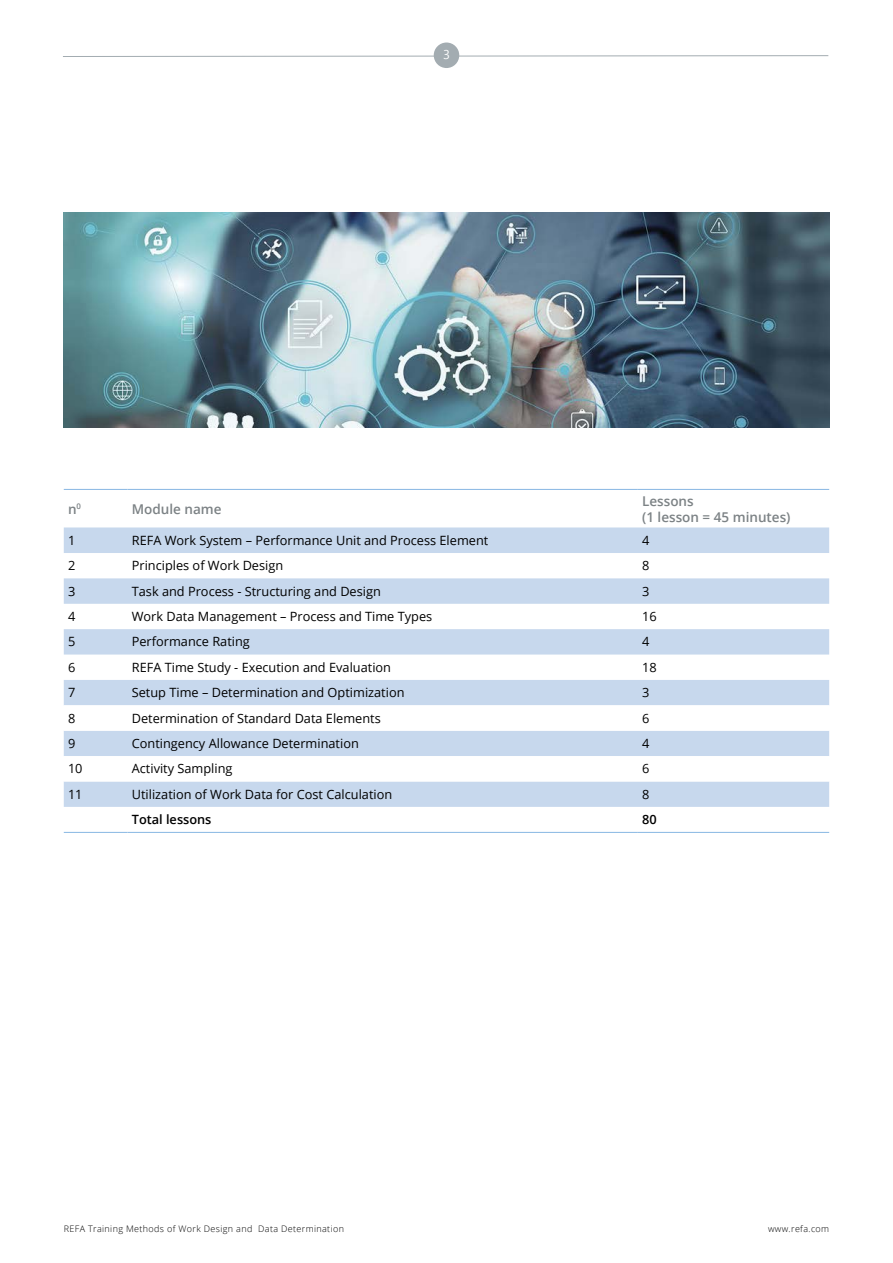
<style>
.page{position:relative;width:893px;height:1263px;background:#fff}
.page>*{position:absolute;margin:0;border:0;box-sizing:border-box;transform-origin:0 0}
.t1{font:600 13.5px/16.2px "Open Sans";color:#7c8285}
.t2{font:12.75px "Open Sans";color:#000}
.t3{font:600 12.75px "Open Sans";color:#000}
.t4{font:12.75px "Segoe UI";color:#fff}
.t5{font:300 9px "Open Sans";letter-spacing:.04em;color:#000}
</style>
<div class="page">
<svg style="left:63px;top:55px;width:766px;height:2px"></svg>
<div style="left:434px;top:43px;width:25px;height:25px;background:#a3acb1;border-radius:50%"></div>
<svg style="left:64px;top:527px;width:765px;height:280px;fill:#c7d8ed"></svg>
<svg style="left:64px;top:705px;width:765px;height:76px"></svg>
<hr style="left:64px;top:489px;width:64px;height:1px;background:#88b7e3">
<hr style="left:128px;top:489px;width:510px;height:1px;background:#88b7e3">
<hr style="left:638px;top:489px;width:191px;height:1px;background:#88b7e3">
<hr style="left:64px;top:832px;width:64px;height:1px;background:#88b7e3">
<hr style="left:128px;top:832px;width:510px;height:1px;background:#88b7e3">
<hr style="left:638px;top:832px;width:191px;height:1px;background:#88b7e3">
<img style="left:64px;top:213px;width:765px;height:214px">
<p class="t4" style="left:443px;top:46px;width:8px">3</p>
<p class="t1" style="left:68px;top:500px;width:15px">n<sup>0</sup></p>
<p class="t1" style="left:132px;top:500px;width:91px">Module name</p>
<p class="t1" style="left:642px;top:492px;width:150px">Lessons<br>(1 lesson = 45 minutes)</p>
<p class="t2" style="left:68px;top:531px;width:9px">1</p>
<p class="t2" style="left:132px;top:531px;width:358px">REFA Work System – Performance Unit and Process Element</p>
<p class="t2" style="left:642px;top:531px;width:9px">4</p>
<p class="t2" style="left:68px;top:557px;width:9px">2</p>
<p class="t2" style="left:132px;top:557px;width:153px">Principles of Work Design</p>
<p class="t2" style="left:642px;top:557px;width:9px">8</p>
<p class="t2" style="left:68px;top:582px;width:9px">3</p>
<p class="t2" style="left:132px;top:582px;width:251px">Task and Process - Structuring and Design</p>
<p class="t2" style="left:642px;top:582px;width:9px">3</p>
<p class="t2" style="left:68px;top:608px;width:9px">4</p>
<p class="t2" style="left:132px;top:608px;width:302px">Work Data Management – Process and Time Types</p>
<p class="t2" style="left:642px;top:608px;width:16px">16</p>
<p class="t2" style="left:68px;top:633px;width:9px">5</p>
<p class="t2" style="left:132px;top:633px;width:120px">Performance Rating</p>
<p class="t2" style="left:642px;top:633px;width:9px">4</p>
<p class="t2" style="left:68px;top:658px;width:9px">6</p>
<p class="t2" style="left:132px;top:658px;width:261px">REFA Time Study - Execution and Evaluation</p>
<p class="t2" style="left:642px;top:658px;width:16px">18</p>
<p class="t2" style="left:68px;top:684px;width:9px">7</p>
<p class="t2" style="left:132px;top:684px;width:274px">Setup Time – Determination and Optimization</p>
<p class="t2" style="left:642px;top:684px;width:9px">3</p>
<p class="t2" style="left:68px;top:709px;width:9px">8</p>
<p class="t2" style="left:132px;top:709px;width:251px">Determination of Standard Data Elements</p>
<p class="t2" style="left:642px;top:709px;width:9px">6</p>
<p class="t2" style="left:68px;top:735px;width:9px">9</p>
<p class="t2" style="left:132px;top:735px;width:229px">Contingency Allowance Determination</p>
<p class="t2" style="left:642px;top:735px;width:9px">4</p>
<p class="t2" style="left:68px;top:760px;width:16px">10</p>
<p class="t2" style="left:132px;top:760px;width:102px">Activity Sampling</p>
<p class="t2" style="left:642px;top:760px;width:9px">6</p>
<p class="t2" style="left:68px;top:785px;width:16px">11</p>
<p class="t2" style="left:132px;top:785px;width:262px">Utilization of Work Data for Cost Calculation</p>
<p class="t2" style="left:642px;top:785px;width:9px">8</p>
<p class="t3" style="left:132px;top:811px;width:81px">Total lessons</p>
<p class="t3" style="left:642px;top:811px;width:16px">80</p>
<p class="t5" style="left:64px;top:1222px;width:282px">REFA Training Methods of Work Design and Data Determination</p>
<p class="t5" style="left:768px;top:1222px;width:63px">www.refa.com</p>
</div>
